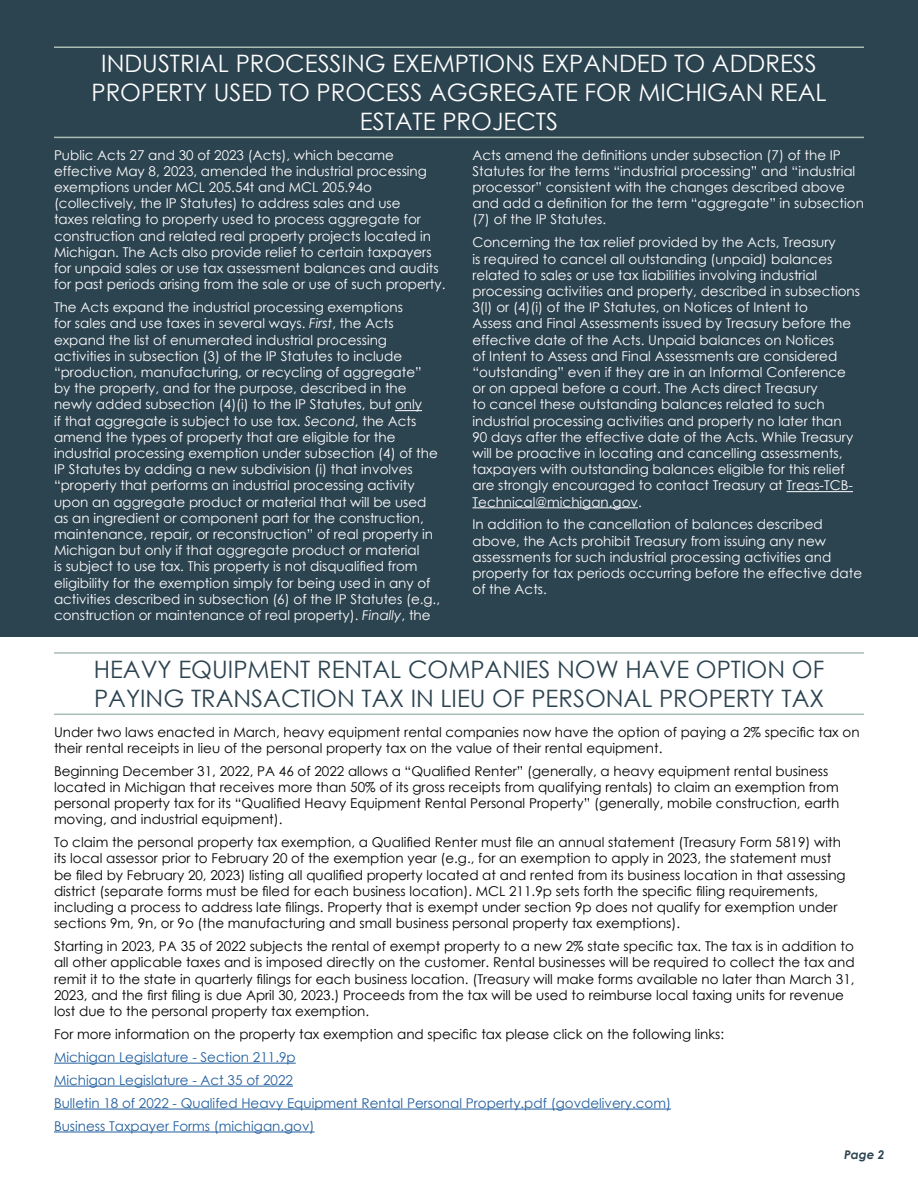
<style>
.page{position:relative;width:918px;height:1188px;background:#fff}
.page>*{position:absolute;margin:0;border:0;box-sizing:border-box;transform-origin:0 0}
.t1{font:24px/28.8px "Century Gothic";color:#fff;text-align:center}
.t2{font:24px/28.8px "Century Gothic";color:#2c4350}
.t3{font:13.5px/16.2px "Century Gothic";color:#fff}
.t4{font:13.5px/16.2px "Century Gothic";color:#000}
.t5{font:13.5px/23px "Century Gothic";color:#215e9e}
.t6{font:italic 700 12px "Century Gothic";color:#2c4350}
.s1{font-style:italic}
</style>
<div class="page">
<div style="left:0;top:0;width:918px;height:636px;background:#2c4350"></div>
<hr style="left:54px;top:46px;width:810px;height:2px;background:#a9bdb2">
<hr style="left:54px;top:137px;width:810px;height:1px;background:#a9bdb2">
<svg style="left:395px;top:410px;width:27px;height:1px"></svg>
<hr style="left:787px;top:491px;width:66px;height:1px;background:#fff">
<hr style="left:472px;top:507px;width:166px;height:1px;background:#fff">
<hr style="left:54px;top:652px;width:810px;height:2px;background:#a9bdb2">
<hr style="left:54px;top:714px;width:810px;height:1px;background:#a9bdb2">
<hr style="left:54px;top:1063px;width:242px;height:1px;background:#215e9e">
<hr style="left:54px;top:1086px;width:239px;height:1px;background:#215e9e">
<hr style="left:54px;top:1109px;width:617px;height:1px;background:#215e9e">
<hr style="left:54px;top:1132px;width:261px;height:1px;background:#215e9e">
<h1 class="t1" style="left:92px;top:49px;width:737px">INDUSTRIAL PROCESSING EXEMPTIONS EXPANDED TO ADDRESS<br>PROPERTY USED TO PROCESS AGGREGATE FOR MICHIGAN REAL<br>ESTATE PROJECTS</h1>
<p class="t3" style="left:54px;top:146px;width:393px">Public Acts 27 and 30 of 2023 (Acts), which became effective May 8, 2023, amended the industrial processing exemptions under MCL 205.54t and MCL 205.94o (collectively, the IP Statutes) to address sales and use<br>taxes relating to property used to process aggregate for construction and related real property projects located in Michigan. The Acts also provide relief to certain taxpayers for unpaid sales or use tax assessment balances and audits for past periods arising from the sale or use of such property.</p>
<p class="t3" style="left:54px;top:299px;width:388px">The Acts expand the industrial processing exemptions<br>for sales and use taxes in several ways. <span class="s1">First</span>, the Acts expand the list of enumerated industrial processing activities in subsection (3) of the IP Statutes to include “production, manufacturing, or recycling of aggregate” by the property, and for the purpose, described in the newly added subsection (4)(i) to the IP Statutes, but only<br>if that aggregate is subject to use tax. <span class="s1">Second</span>, the Acts amend the types of property that are eligible for the industrial processing exemption under subsection (4) of the IP Statutes by adding a new subdivision (i) that involves “property that performs an industrial processing activity upon an aggregate product or material that will be used as an ingredient or component part for the construction, maintenance, repair, or reconstruction” of real property in Michigan but only if that aggregate product or material<br>is subject to use tax. This property is not disqualified from eligibility for the exemption simply for being used in any of activities described in subsection (6) of the IP Statutes (e.g., construction or maintenance of real property). <span class="s1">Finally</span>, the</p>
<p class="t3" style="left:472px;top:146px;width:393px">Acts amend the definitions under subsection (7) of the IP Statutes for the terms “industrial processing” and “industrial processor” consistent with the changes described above and add a definition for the term “aggregate” in subsection (7) of the IP Statutes.</p>
<p class="t3" style="left:472px;top:234px;width:389px">Concerning the tax relief provided by the Acts, Treasury<br>is required to cancel all outstanding (unpaid) balances related to sales or use tax liabilities involving industrial processing activities and property, described in subsections 3(l) or (4)(i) of the IP Statutes, on Notices of Intent to<br>Assess and Final Assessments issued by Treasury before the effective date of the Acts. Unpaid balances on Notices<br>of Intent to Assess and Final Assessments are considered “outstanding” even if they are in an Informal Conference or on appeal before a court. The Acts direct Treasury<br>to cancel these outstanding balances related to such industrial processing activities and property no later than<br>90 days after the effective date of the Acts. While Treasury will be proactive in locating and cancelling assessments, taxpayers with outstanding balances eligible for this relief are strongly encouraged to contact Treasury at Treas-TCB-Technical@michigan.gov.</p>
<p class="t3" style="left:472px;top:516px;width:391px">In addition to the cancellation of balances described above, the Acts prohibit Treasury from issuing any new assessments for such industrial processing activities and property for tax periods occurring before the effective date of the Acts.</p>
<h1 class="t2" style="left:94px;top:655px;width:732px">HEAVY EQUIPMENT RENTAL COMPANIES NOW HAVE OPTION OF<br>PAYING TRANSACTION TAX IN LIEU OF PERSONAL PROPERTY TAX</h1>
<p class="t4" style="left:54px;top:723px;width:807px">Under two laws enacted in March, heavy equipment rental companies now have the option of paying a 2% specific tax on their rental receipts in lieu of the personal property tax on the value of their rental equipment.</p>
<p class="t4" style="left:54px;top:762px;width:787px">Beginning December 31, 2022, PA 46 of 2022 allows a “Qualified Renter” (generally, a heavy equipment rental business located in Michigan that receives more than 50% of its gross receipts from qualifying rentals) to claim an exemption from personal property tax for its “Qualified Heavy Equipment Rental Personal Property” (generally, mobile construction, earth moving, and industrial equipment).</p>
<p class="t4" style="left:54px;top:834px;width:793px">To claim the personal property tax exemption, a Qualified Renter must file an annual statement (Treasury Form 5819) with its local assessor prior to February 20 of the exemption year (e.g., for an exemption to apply in 2023, the statement must be filed by February 20, 2023) listing all qualified property located at and rented from its business location in that assessing district (separate forms must be filed for each business location). MCL 211.9p sets forth the specific filing requirements, including a process to address late filings. Property that is exempt under section 9p does not qualify for exemption under sections 9m, 9n, or 9o (the manufacturing and small business personal property tax exemptions).</p>
<p class="t4" style="left:54px;top:938px;width:802px">Starting in 2023, PA 35 of 2022 subjects the rental of exempt property to a new 2% state specific tax. The tax is in addition to all other applicable taxes and is imposed directly on the customer. Rental businesses will be required to collect the tax and remit it to the state in quarterly filings for each business location. (Treasury will make forms available no later than March 31, 2023, and the first filing is due April 30, 2023.) Proceeds from the tax will be used to reimburse local taxing units for revenue lost due to the personal property tax exemption.</p>
<p class="t4" style="left:54px;top:1026px;width:672px">For more information on the property tax exemption and specific tax please click on the following links:</p>
<p class="t5" style="left:54px;top:1045px;width:619px">Michigan Legislature - Section 211.9p<br>Michigan Legislature - Act 35 of 2022<br>Bulletin 18 of 2022 - Qualifed Heavy Equipment Rental Personal Property.pdf (govdelivery.com)<br>Business Taxpayer Forms (michigan.gov)</p>
<p class="t6" style="left:844px;top:1146px;width:42px">Page 2</p>
</div>
